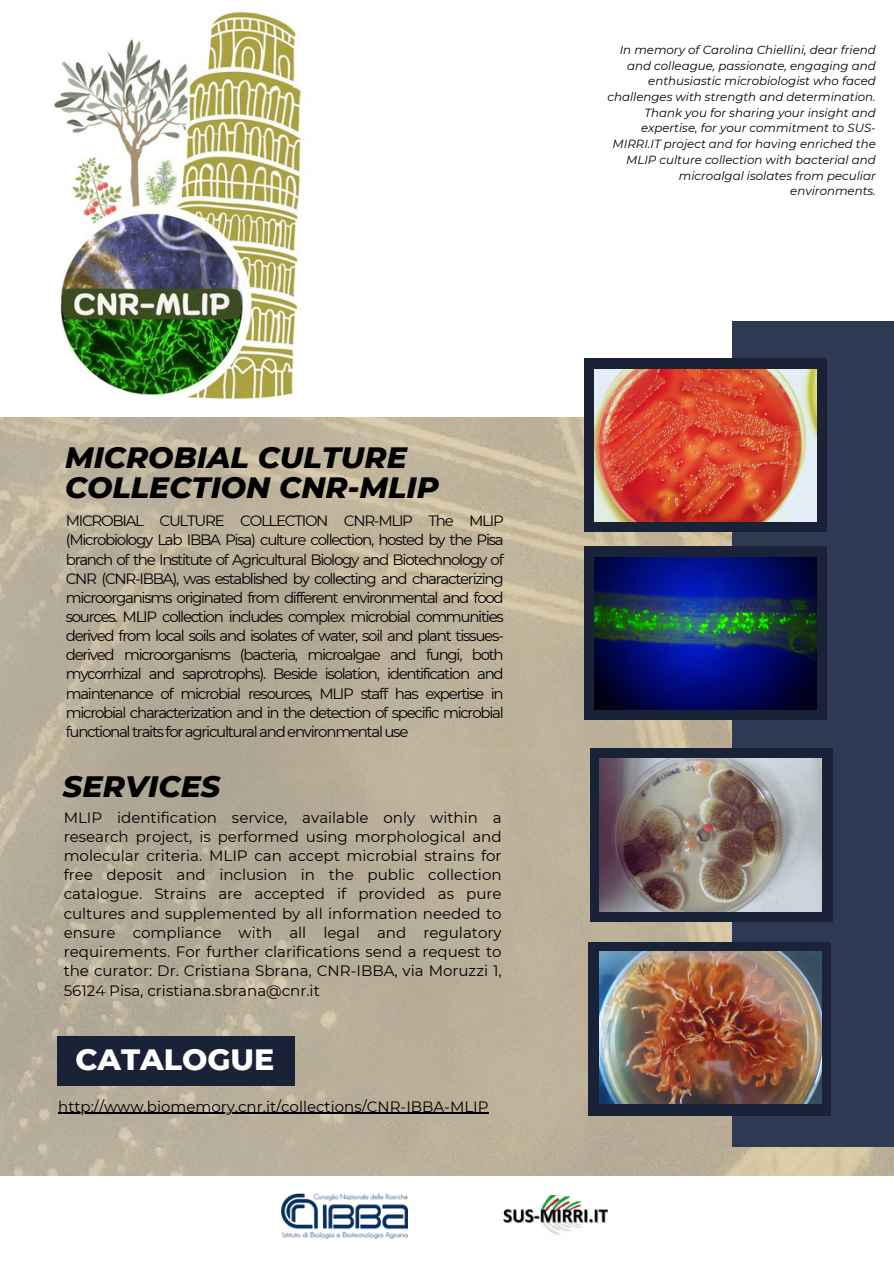
<style>
.page{position:relative;width:894px;height:1264px;background:#fff}
.page>*{position:absolute;margin:0;border:0;box-sizing:border-box;transform-origin:0 0}
.t1{font:italic 800 30.15px "Montserrat";color:#000}
.t2{font:italic 800 30px/30.5px "Montserrat";color:#000}
.t3{font:800 30px "Montserrat";color:#fff}
.t4{font:15px/19.2px "Montserrat";color:#000;text-align:justify}
.t5{font:italic 11.85px/15.8px "Montserrat";color:#000;text-align:right}
</style>
<div class="page">
<img style="left:54px;top:11px;width:249px;height:389px">
<img style="left:0;top:417px;width:893px;height:758px">
<div style="left:57px;top:1036px;width:237px;height:49px;background:#1a2237"></div>
<div style="left:731px;top:322px;width:162px;height:825px;background:#2f3954"></div>
<div style="left:583px;top:358px;width:243px;height:173px;background:#1a2237"></div>
<img style="left:594px;top:369px;width:221px;height:152px">
<div style="left:583px;top:546px;width:243px;height:174px;background:#1a2237"></div>
<img style="left:594px;top:557px;width:221px;height:152px">
<div style="left:589px;top:748px;width:243px;height:173px;background:#1a2237"></div>
<img style="left:599px;top:759px;width:222px;height:152px">
<div style="left:588px;top:942px;width:242px;height:173px;background:#1a2237"></div>
<img style="left:599px;top:951px;width:222px;height:152px">
<img style="left:281px;top:1193px;width:127px;height:45px">
<hr style="left:58px;top:1112px;width:430px;height:1px;background:#000">
<img style="left:503px;top:1195px;width:105px;height:40px">
<p class="t2" style="left:65px;top:442px;width:375px">MICROBIAL CULTURE<br>COLLECTION CNR-MLIP</p>
<p class="t4" style="left:66px;top:511px;width:439px">MICROBIAL CULTURE COLLECTION CNR-MLIP The MLIP (Microbiology Lab IBBA Pisa) culture collection, hosted by the Pisa branch of the Institute of Agricultural Biology and Biotechnology of CNR (CNR-IBBA), was established by collecting and characterizing microorganisms originated from different environmental and food sources. MLIP collection includes complex microbial communities derived from local soils and isolates of water, soil and plant tissues&shy;derived microorganisms (bacteria, microalgae and fungi, both mycorrhizal and saprotrophs). Beside isolation, identification and maintenance of microbial resources, MLIP staff has expertise in microbial characterization and in the detection of specific microbial functional traits for agricultural and environmental use</p>
<p class="t1" style="left:63px;top:768px;width:159px">SERVICES</p>
<p class="t4" style="left:64px;top:807px;width:439px">MLIP identification service, available only within a research project, is performed using morphological and molecular criteria. MLIP can accept microbial strains for free deposit and inclusion in the public collection catalogue. Strains are accepted if provided as pure cultures and supplemented by all information needed to ensure compliance with all legal and regulatory requirements. For further clarifications send a request to the curator: Dr. Cristiana Sbrana, CNR-IBBA, via Moruzzi 1, 56124 Pisa, cristiana.sbrana@cnr.it</p>
<p class="t3" style="left:75px;top:1040px;width:200px">CATALOGUE</p>
<p class="t4" style="left:58px;top:1096px;width:431px">http://www.biomemory.cnr.it/collections/CNR-IBBA-MLIP</p>
<p class="t5" style="left:607px;top:42px;width:270px">In memory of Carolina Chiellini, dear friend and colleague, passionate, engaging and enthusiastic microbiologist who faced challenges with strength and determination.<br>Thank you for sharing your insight and expertise, for your commitment to SUS-MIRRI.IT project and for having enriched the MLIP culture collection with bacterial and microalgal isolates from peculiar environments.</p>
</div>
